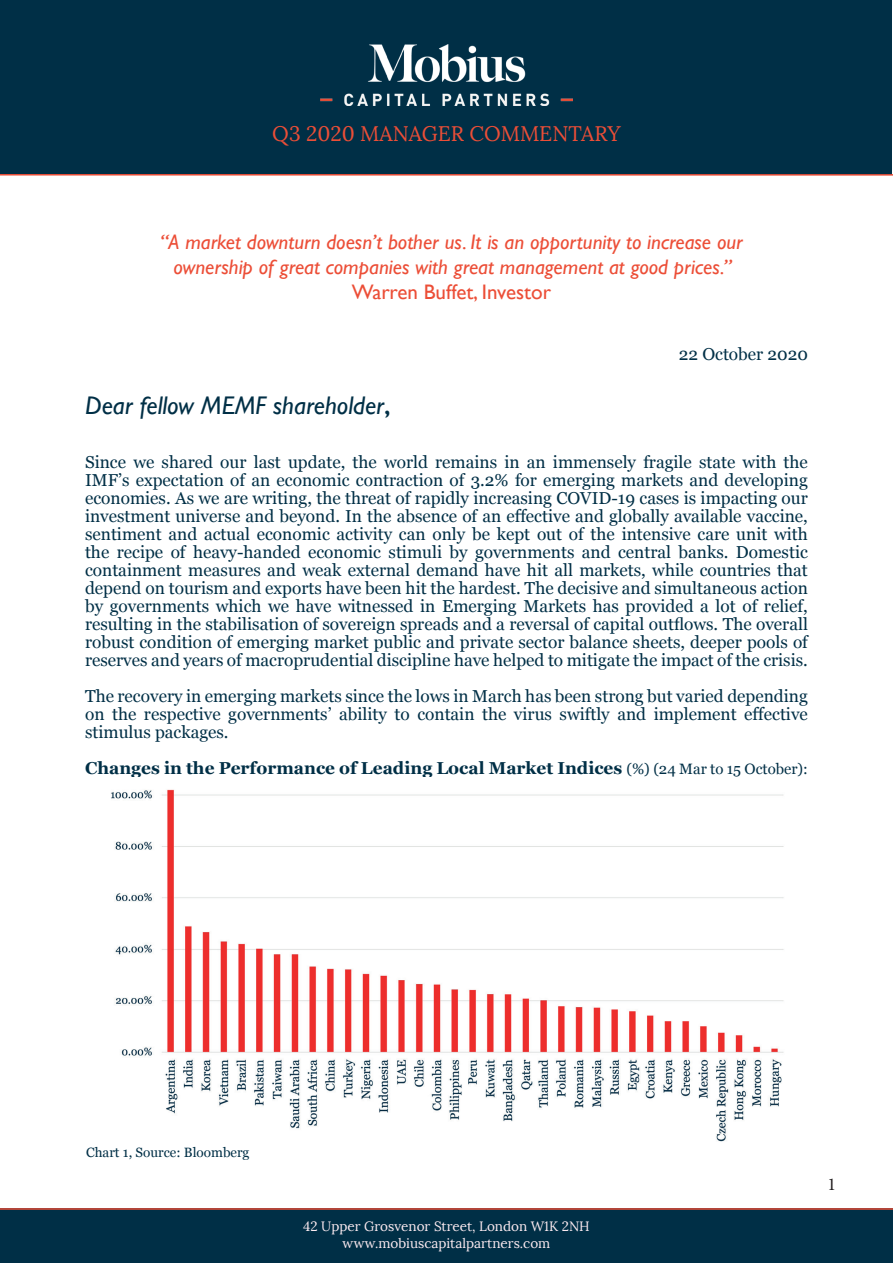
<style>
.page{position:relative;width:893px;height:1263px;background:#fff}
.page>*{position:absolute;margin:0;border:0;box-sizing:border-box;transform-origin:0 0}
.t1{font:italic 25.5px "Gill Sans";color:#002f46}
.t2{font:italic 21px/25.2px "Gill Sans";color:#ec4e37;text-align:center}
.t3{font:21px "Lora";color:#ec4e37}
.t4{font:21px "Gill Sans";color:#ec4e37}
.t5{font:18px "Minion Pro";color:#231f20}
.t6{font:17.25px/18px "Georgia";color:#002f46;text-align:justify}
.t7{font:700 17.25px "Georgia";color:#002f46}
.t8{font:13.5px/16.2px "Lora";color:#fcebf1;text-align:center}
.t9{font:13.5px "Georgia";color:#002f46}
.s1{font-weight:600;font-style:normal}
.s2{font-weight:400;font-size:15px}
</style>
<div class="page">
<div style="left:0;top:0;width:892px;height:175px;background:#002f46"></div>
<img style="left:321px;top:45px;width:251px;height:61px">
<div style="left:0;top:1209px;width:893px;height:54px;background:#002f46"></div>
<hr style="left:0;top:174px;width:893px;height:2px;background:#ec4e37">
<hr style="left:0;top:1208px;width:893px;height:2px;background:#ec4e37">
<img style="left:111px;top:789px;width:673px;height:353px">
<p class="t3" style="left:272px;top:121px;width:350px">Q3 2020 MANAGER COMMENTARY</p>
<p class="t2" style="left:160px;top:229px;width:584px">“A market downturn doesn’t bother us. It is an opportunity to increase our ownership of great companies with great management at good prices.”</p>
<p class="t4" style="left:352px;top:280px;width:201px">Warren Buffet, Investor</p>
<p class="t6" style="left:679px;top:344px;width:131px">22 October 2020</p>
<h1 class="t1" style="left:85px;top:391px;width:307px">Dear fellow MEMF shareholder<span class="s1">,</span></h1>
<p class="t6" style="left:85px;top:452px;width:724px">Since we shared our last update, the world remains in an immensely fragile state with the IMF’s expectation of an economic contraction of 3.2% for emerging markets and developing economies. As we are writing, the threat of rapidly increasing COVID-19 cases is impacting our investment universe and beyond. In the absence of an effective and globally available vaccine, sentiment and actual economic activity can only be kept out of the intensive care unit with the recipe of heavy-handed economic stimuli by governments and central banks. Domestic containment measures and weak external demand have hit all markets, while countries that depend on tourism and exports have been hit the hardest. The decisive and simultaneous action by governments which we have witnessed in Emerging Markets has provided a lot of relief, resulting in the stabilisation of sovereign spreads and a reversal of capital outflows. The overall robust condition of emerging market public and private sector balance sheets, deeper pools of reserves and years of macroprudential discipline have helped to mitigate the impact of the crisis.</p>
<p class="t6" style="left:85px;top:686px;width:724px">The recovery in emerging markets since the lows in March has been strong but varied depending on the respective governments’ ability to contain the virus swiftly and implement effective stimulus packages.</p>
<p class="t7" style="left:85px;top:755px;width:724px">Changes in the Performance of Leading Local Market Indices <span class="s2">(%) (24 Mar to 15 October):</span></p>
<p class="t9" style="left:86px;top:1143px;width:165px">Chart 1, Source: Bloomberg</p>
<p class="t8" style="left:303px;top:1218px;width:288px">42 Upper Grosvenor Street, London W1K 2NH www.mobiuscapitalpartners.com</p>
<p class="t5" style="left:827px;top:1172px;width:10px">1</p>
</div>
